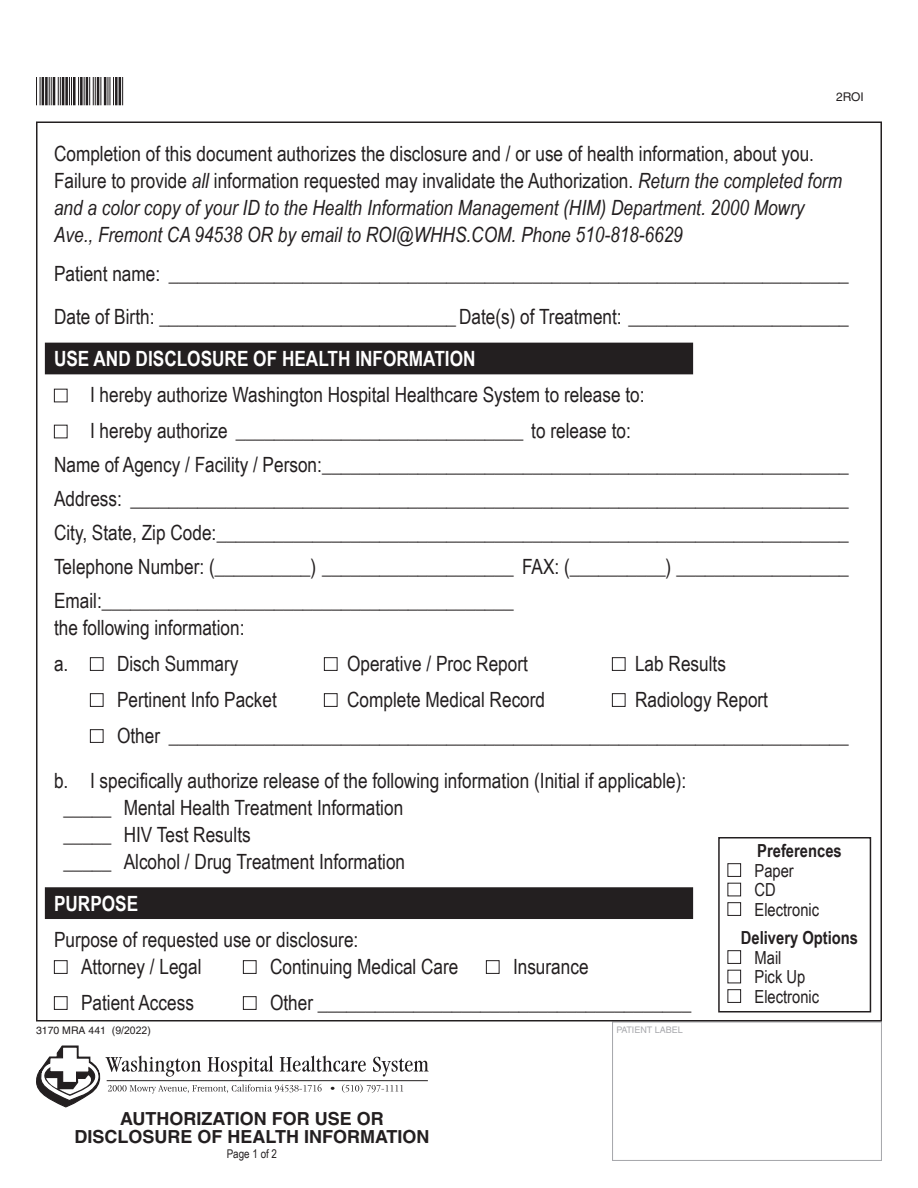
<style>
.page{position:relative;width:918px;height:1188px;background:#fff}
.page>*{position:absolute;margin:0;border:0;box-sizing:border-box;transform-origin:0 0}
.t1{font:21px/33.9px "Arial Narrow";color:#231f20;text-align:justify}
.t2{font:italic 21px/27px "Arial Narrow";color:#231f20}
.t3{font:700 21px "Arial Narrow";color:#fff}
.t4{font:700 18px "Helvetica";color:#231f20}
.t5{font:18px "Arial Narrow";color:#231f20}
.t6{font:700 18px "Arial Narrow";color:#231f20}
.t7{font:12px "Arial Narrow";color:#231f20}
.t8{font:12px "Helvetica";color:#231f20}
.t9{font:10.5px "Helvetica";color:#231f20}
.t10{font:9px "Helvetica";color:#a8a9ad}
.s1{font-style:normal}
.s2{font-family:"Arial"}
</style>
<div class="page">
<div style="left:45px;top:888px;width:648px;height:31px;background:#231f20"></div>
<div style="left:45px;top:887px;width:648px;height:32px;border:1px solid #231f20"></div>
<div style="left:45px;top:343px;width:648px;height:31px;background:#231f20"></div>
<div style="left:54px;top:389px;width:14px;height:13px;border:1px solid #231f20"></div>
<div style="left:54px;top:425px;width:14px;height:13px;border:1px solid #231f20"></div>
<div style="left:90px;top:657px;width:14px;height:14px;border:1px solid #231f20"></div>
<div style="left:324px;top:657px;width:14px;height:14px;border:1px solid #231f20"></div>
<div style="left:612px;top:657px;width:14px;height:14px;border:1px solid #231f20"></div>
<div style="left:90px;top:693px;width:14px;height:14px;border:1px solid #231f20"></div>
<div style="left:324px;top:693px;width:14px;height:14px;border:1px solid #231f20"></div>
<div style="left:612px;top:693px;width:14px;height:14px;border:1px solid #231f20"></div>
<div style="left:90px;top:729px;width:14px;height:14px;border:1px solid #231f20"></div>
<div style="left:54px;top:960px;width:14px;height:14px;border:1px solid #231f20"></div>
<div style="left:243px;top:960px;width:13px;height:14px;border:1px solid #231f20"></div>
<div style="left:486px;top:960px;width:14px;height:14px;border:1px solid #231f20"></div>
<div style="left:54px;top:996px;width:14px;height:14px;border:1px solid #231f20"></div>
<div style="left:243px;top:996px;width:13px;height:14px;border:1px solid #231f20"></div>
<hr style="left:49px;top:51px;width:1px;height:54px;background:#231f20">
<hr style="left:45px;top:51px;width:3px;height:54px;background:#231f20">
<hr style="left:42px;top:51px;width:2px;height:54px;background:#231f20">
<hr style="left:40px;top:51px;width:1px;height:54px;background:#231f20">
<hr style="left:36px;top:51px;width:1px;height:54px;background:#231f20">
<hr style="left:62px;top:51px;width:2px;height:54px;background:#231f20">
<hr style="left:60px;top:51px;width:1px;height:54px;background:#231f20">
<hr style="left:58px;top:51px;width:1px;height:54px;background:#231f20">
<hr style="left:53px;top:51px;width:2px;height:54px;background:#231f20">
<hr style="left:51px;top:51px;width:1px;height:54px;background:#231f20">
<hr style="left:78px;top:51px;width:1px;height:54px;background:#231f20">
<hr style="left:73px;top:51px;width:3px;height:54px;background:#231f20">
<hr style="left:71px;top:51px;width:1px;height:54px;background:#231f20">
<hr style="left:69px;top:51px;width:1px;height:54px;background:#231f20">
<hr style="left:65px;top:51px;width:3px;height:54px;background:#231f20">
<hr style="left:93px;top:51px;width:1px;height:54px;background:#231f20">
<hr style="left:89px;top:51px;width:1px;height:54px;background:#231f20">
<hr style="left:86px;top:51px;width:2px;height:54px;background:#231f20">
<hr style="left:84px;top:51px;width:1px;height:54px;background:#231f20">
<hr style="left:80px;top:51px;width:3px;height:54px;background:#231f20">
<hr style="left:107px;top:51px;width:1px;height:54px;background:#231f20">
<hr style="left:104px;top:51px;width:2px;height:54px;background:#231f20">
<hr style="left:100px;top:51px;width:1px;height:54px;background:#231f20">
<hr style="left:97px;top:51px;width:2px;height:54px;background:#231f20">
<hr style="left:95px;top:51px;width:1px;height:54px;background:#231f20">
<hr style="left:122px;top:51px;width:1px;height:54px;background:#231f20">
<hr style="left:119px;top:51px;width:2px;height:54px;background:#231f20">
<hr style="left:115px;top:51px;width:3px;height:54px;background:#231f20">
<hr style="left:113px;top:51px;width:1px;height:54px;background:#231f20">
<hr style="left:109px;top:51px;width:1px;height:54px;background:#231f20">
<div style="left:31px;top:43px;width:113px;height:33px;background:#fff"></div>
<div style="left:718px;top:837px;width:153px;height:175px;border:2px solid #231f20"></div>
<div style="left:728px;top:863px;width:13px;height:14px;border:1px solid #231f20"></div>
<div style="left:728px;top:883px;width:13px;height:13px;border:1px solid #231f20"></div>
<div style="left:728px;top:902px;width:13px;height:14px;border:1px solid #231f20"></div>
<div style="left:728px;top:950px;width:13px;height:14px;border:1px solid #231f20"></div>
<div style="left:728px;top:970px;width:13px;height:13px;border:1px solid #231f20"></div>
<div style="left:728px;top:989px;width:13px;height:14px;border:1px solid #231f20"></div>
<svg style="left:36px;top:1045px;width:393px;height:62px"></svg>
<div style="left:612px;top:1021px;width:270px;height:140px;border:1px solid #a8a9ad"></div>
<p class="t8" style="left:836px;top:90px;width:29px">2ROI</p>
<p class="t2" style="left:54px;top:140px;width:790px"><span class="s1">Completion of this document authorizes the disclosure and / or use of health information, about you.<br>Failure to provide</span> all <span class="s1">information requested may invalidate the Authorization.</span> Return the completed form and a color copy of your ID to the Health Information Management (HIM) Department. 2000 Mowry Ave., Fremont CA 94538 OR by email to ROI@WHHS.COM. Phone 510-818-6629</p>
<p class="t1" style="left:54px;top:256px;width:796px">Patient name: _______________________________________________________________________</p>
<p class="t1" style="left:54px;top:299px;width:796px">Date of Birth: _______________________________Date(s) of Treatment: _______________________</p>
<p class="t3" style="left:54px;top:343px;width:423px">USE AND DISCLOSURE OF HEALTH INFORMATION</p>
<p class="t1" style="left:90px;top:377px;width:556px">I hereby authorize Washington Hospital Healthcare System to release to:</p>
<p class="t1" style="left:90px;top:413px;width:542px">I hereby authorize ______________________________ to release to:</p>
<p class="t1" style="left:54px;top:447px;width:796px">Name of Agency / Facility / Person:_______________________________________________________ Address: ___________________________________________________________________________ City, State, Zip Code:__________________________________________________________________</p>
<p class="t1" style="left:54px;top:549px;width:796px">Telephone Number: (__________) ____________________ FAX: (__________) __________________</p>
<p class="t1" style="left:54px;top:583px;width:461px">Email:___________________________________________</p>
<p class="t1" style="left:54px;top:610px;width:192px">the following information:</p>
<p class="t1" style="left:54px;top:646px;width:186px">a. Disch Summary</p>
<p class="t1" style="left:347px;top:646px;width:182px">Operative / Proc Report</p>
<p class="t1" style="left:635px;top:646px;width:92px">Lab Results</p>
<p class="t1" style="left:117px;top:682px;width:161px">Pertinent Info Packet</p>
<p class="t1" style="left:347px;top:682px;width:200px">Complete Medical Record</p>
<p class="t1" style="left:635px;top:682px;width:135px">Radiology Report</p>
<p class="t1" style="left:117px;top:718px;width:733px">Other _______________________________________________________________________</p>
<p class="t1" style="left:54px;top:763px;width:634px">b. I specifically authorize release of the following information (Initial if applicable):</p>
<p class="t1" style="left:64px;top:790px;width:341px">_____ Mental Health Treatment Information</p>
<p class="t1" style="left:64px;top:817px;width:189px">_____ HIV Test Results</p>
<p class="t1" style="left:64px;top:844px;width:343px">_____ Alcohol / Drug Treatment Information</p>
<p class="t3" style="left:54px;top:887px;width:86px">PURPOSE</p>
<p class="t1" style="left:54px;top:922px;width:306px">Purpose of requested use or disclosure:</p>
<p class="t1" style="left:81px;top:949px;width:122px">Attorney / Legal</p>
<p class="t1" style="left:270px;top:949px;width:190px">Continuing Medical Care</p>
<p class="t1" style="left:513px;top:949px;width:77px">Insurance</p>
<p class="t1" style="left:81px;top:985px;width:114px">Patient Access</p>
<p class="t1" style="left:270px;top:985px;width:423px">Other _______________________________________</p>
<p class="t6" style="left:757px;top:837px;width:86px">Preferences</p>
<p class="t5" style="left:754px;top:857px;width:41px">Paper</p>
<p class="t5" style="left:754px;top:877px;width:23px">CD</p>
<p class="t5" style="left:754px;top:896px;width:66px">Electronic</p>
<p class="t6" style="left:741px;top:924px;width:119px">Delivery Options</p>
<p class="t5" style="left:754px;top:944px;width:29px">Mail</p>
<p class="t5" style="left:754px;top:964px;width:52px">Pick Up</p>
<p class="t5" style="left:754px;top:983px;width:66px">Electronic</p>
<p class="t9" style="left:36px;top:1024px;width:116px">3170 MRA 441 (<span class="s2">9/2022</span>)</p>
<p class="t10" style="left:616px;top:1025px;width:68px">PATIENT LABEL</p>
<p class="t4" style="left:120px;top:1108px;width:265px">AUTHORIZATION FOR USE OR</p>
<p class="t4" style="left:75px;top:1126px;width:356px">DISCLOSURE OF HEALTH INFORMATION</p>
<p class="t7" style="left:227px;top:1145px;width:52px">Page 1 of 2</p>
</div>
